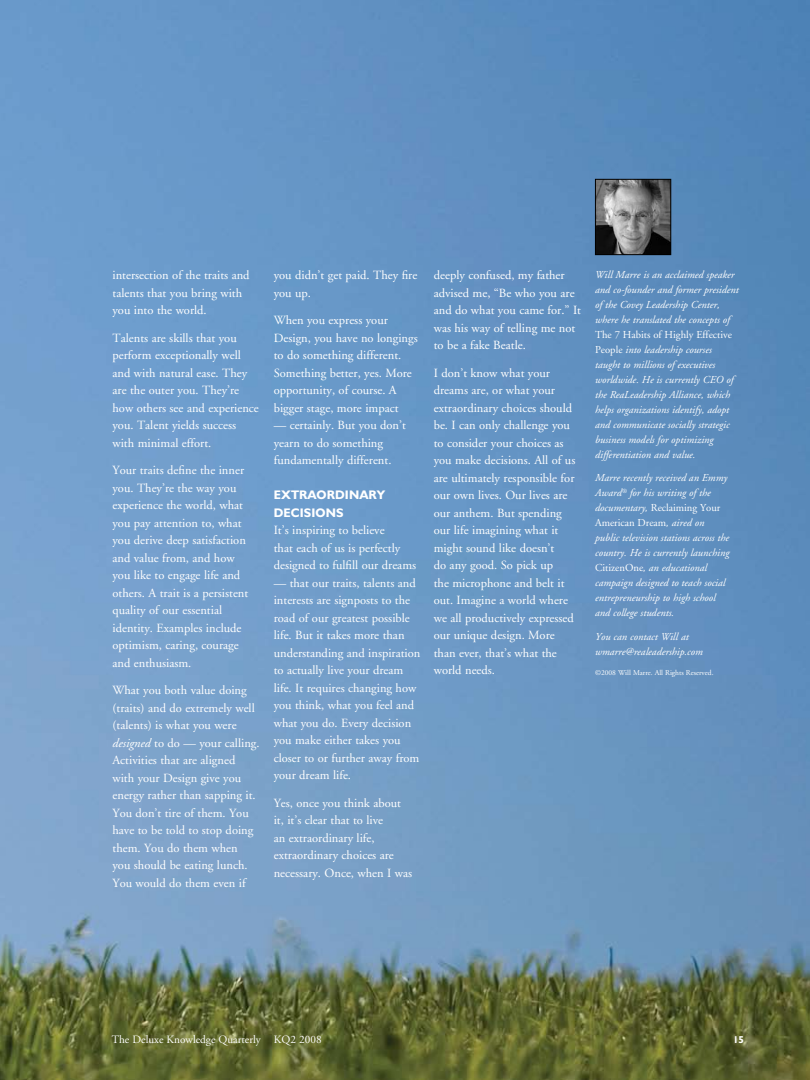
<style>
.page{position:relative;width:810px;height:1080px;background:#fff}
.page>*{position:absolute;margin:0;border:0;box-sizing:border-box;transform-origin:0 0}
.t1{font:12.5px/17.5px "Adobe Garamond";color:#fff}
.t2{font:700 12.5px "Humanist 521 BT";color:#fff}
.t3{font:11.25px "Adobe Garamond";color:#fff}
.t4{font:italic 10.62px/15px "Adobe Garamond";color:#fff}
.t5{font:700 10px "Humanist 521 BT";color:#fff}
.t6{font:7.5px "Adobe Garamond";color:#fff}
.s1{font-style:italic}
.s2{font-style:normal}
</style>
<div class="page">
<img style="left:0;top:0;width:810px;height:1080px">
<img style="left:597px;top:181px;width:72px;height:72px">
<div style="left:595px;top:179px;width:76px;height:76px;border:1px solid #000"></div>
<p class="t1" style="left:112px;top:267px;width:139px">intersection of the traits and talents that you bring with you into the world.</p>
<p class="t1" style="left:112px;top:329px;width:148px">Talents are skills that you perform exceptionally well and with natural ease. They are the outer you. They’re how others see and experience you. Talent yields success with minimal effort.</p>
<p class="t1" style="left:112px;top:462px;width:137px">Your traits define the inner you. They’re the way you experience the world, what you pay attention to, what you derive deep satisfaction and value from, and how you like to engage life and others. A trait is a persistent quality of our essential identity. Examples include optimism, caring, courage and enthusiasm.</p>
<p class="t1" style="left:112px;top:682px;width:149px">What you both value doing (traits) and do extremely well (talents) is what you were <span class="s1">designed</span> to do — your calling.<br>Activities that are aligned with your Design give you energy rather than sapping it.<br>You don’t tire of them. You have to be told to stop doing them. You do them when<br>you should be eating lunch.<br>You would do them even if</p>
<p class="t1" style="left:274px;top:267px;width:145px">you didn’t get paid. They fire you up.</p>
<p class="t1" style="left:274px;top:312px;width:146px">When you express your<br>Design, you have no longings to do something different.<br>Something better, yes. More opportunity, of course. A bigger stage, more impact</p>
<p class="t1" style="left:274px;top:417px;width:134px">— certainly. But you don’t yearn to do something fundamentally different.</p>
<p class="t2" style="left:274px;top:487px;width:27px">EXTRAORDINAR</p>
<p class="t2" style="left:377px;top:487px;width:10px">Y</p>
<p class="t2" style="left:274px;top:505px;width:9px">DECISIONS</p>
<p class="t1" style="left:274px;top:522px;width:144px">It’s inspiring to believe<br>that each of us is perfectly designed to fulfill our dreams</p>
<p class="t1" style="left:274px;top:574px;width:148px">— that our traits, talents and interests are signposts to the road of our greatest possible life. But it takes more than understanding and inspiration to actually live your dream life. It requires changing how you think, what you feel and what you do. Every decision you make either takes you closer to or further away from your dream life.</p>
<p class="t1" style="left:274px;top:794px;width:140px">Yes, once you think about it, it’s clear that to live<br>an extraordinary life, extraordinary choices are necessary. Once, when I was</p>
<p class="t1" style="left:434px;top:267px;width:149px">deeply confused, my father advised me, “Be who you are and do what you came for.” It was his way of telling me not to be a fake Beatle.</p>
<p class="t1" style="left:434px;top:364px;width:143px">I don’t know what your dreams are, or what your extraordinary choices should be. I can only challenge you to consider your choices as you make decisions. All of us are ultimately responsible for our own lives. Our lives are our anthem. But spending our life imagining what it might sound like doesn’t<br>do any good. So pick up<br>the microphone and belt it out. Imagine a world where we all productively expressed our unique design. More than ever, that’s what the world needs.</p>
<p class="t4" style="left:595px;top:267px;width:145px">Will Marre is an acclaimed speaker and co-founder and former president of the Covey Leadership Center, where he translated the concepts of</p>
<p class="t4" style="left:595px;top:327px;width:140px"><span class="s2">The 7 Habits of Highly Effective People</span> into leadership courses taught to millions of executives worldwide. He is currently CEO of the ReaLeadership Alliance, which helps organizations identify, adopt and communicate socially strategic business models for optimizing differentiation and value.</p>
<p class="t4" style="left:595px;top:471px;width:136px">Marre recently received an Emmy<br>Award<sup>®</sup> for his writing of the documentary, <span class="s2">Reclaiming Your<br>American Dream</span>, aired on public television stations across the country. He is currently launching<br><span class="s2">CitizenOne</span>, an educational campaign designed to teach social entrepreneurship to high school and college students.</p>
<p class="t4" style="left:595px;top:630px;width:109px">You can contact Will at wmarre@realeadership.com</p>
<p class="t6" style="left:595px;top:669px;width:120px">©2008 Will Marre. All Rights Reserved.</p>
<p class="t3" style="left:112px;top:1033px;width:211px">The Deluxe Knowledge Quarterly KQ2 2008</p>
<p class="t5" style="left:733px;top:1033px;width:12px">15</p>
</div>
